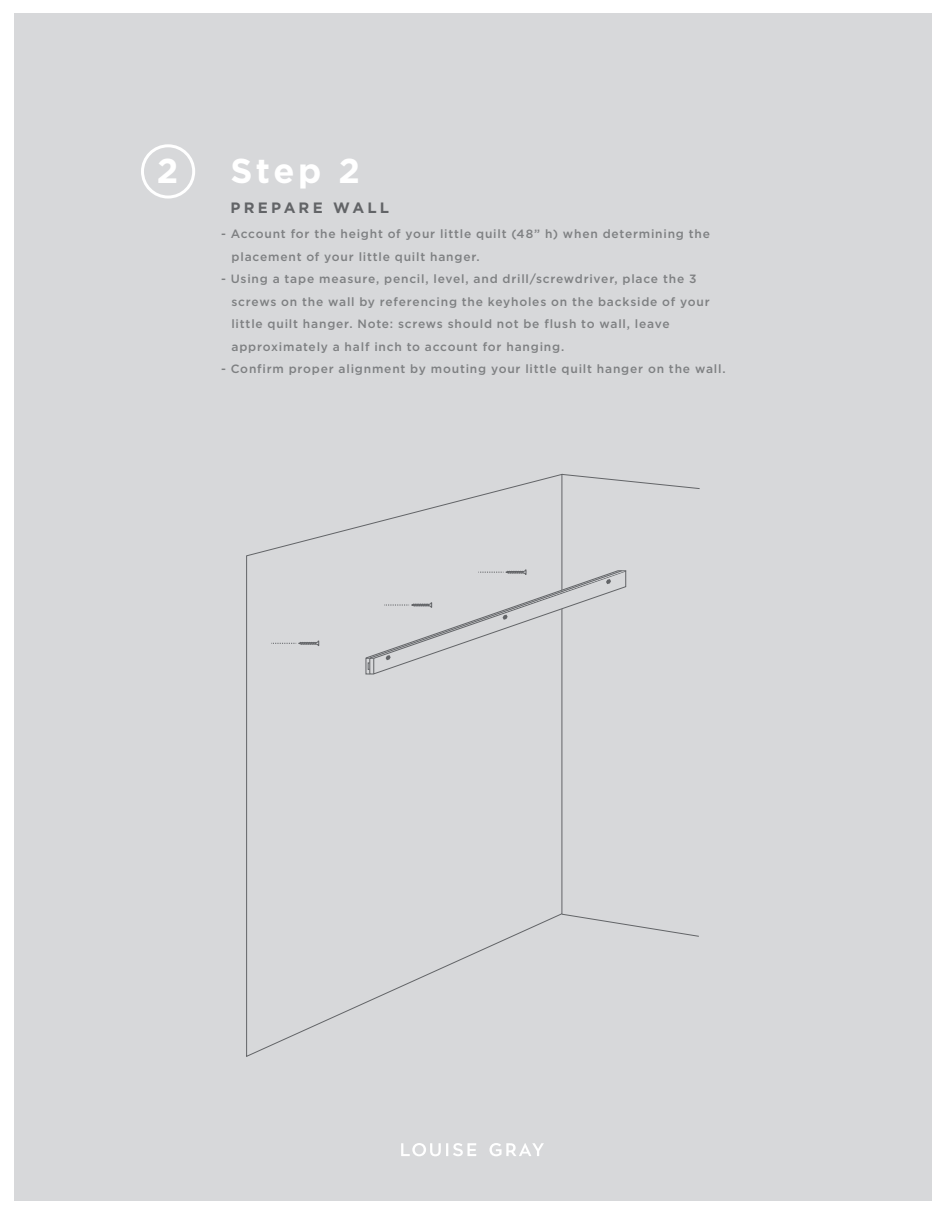
<style>
.page{position:relative;width:945px;height:1215px;background:#fff}
.page>*{position:absolute;margin:0;border:0;box-sizing:border-box;transform-origin:0 0}
.t1{font:700 34.5px "Gotham";color:#fff}
.t2{font:700 15px "Gotham";letter-spacing:.215em;color:#626467}
.t3{font:500 12px/22.5px "Gotham";letter-spacing:.065em;color:#7e8082}
</style>
<div class="page">
<div style="left:14px;top:13px;width:918px;height:1188px;background:#d7d8da"></div>
<svg style="left:401px;top:1143px;width:75px;height:13px"></svg>
<svg style="left:489px;top:1143px;width:55px;height:13px"></svg>
<div style="left:141px;top:144px;width:54px;height:55px;border:3px solid #fff;border-radius:50%"></div>
<svg style="left:246px;top:473px;width:317px;height:584px"></svg>
<svg style="left:561px;top:474px;width:139px;height:15px"></svg>
<svg style="left:561px;top:913px;width:138px;height:24px"></svg>
<svg style="left:271px;top:631px;width:48px;height:24px"></svg>
<svg style="left:365px;top:560px;width:262px;height:115px"></svg>
<h1 class="t1" style="left:157px;top:151px;width:23px">2</h1>
<h1 class="t1" style="left:231px;top:151px;width:131px">Step 2</h1>
<p class="t2" style="left:231px;top:199px;width:160px">PREPARE WALL</p>
<p class="t3" style="left:232px;top:223px;width:480px;text-indent:-11px">- Account for the height of your little quilt (48” h) when determining the placement of your little quilt hanger.</p>
<p class="t3" style="left:231px;top:268px;width:480px;text-indent:-10px">- Using a tape measure, pencil, level, and drill/screwdriver, place the 3 screws on the wall by referencing the keyholes on the backside of your little quilt hanger. Note: screws should not be flush to wall, leave approximately a half inch to account for hanging.</p>
<p class="t3" style="left:221px;top:358px;width:506px">- Confirm proper alignment by mouting your little quilt hanger on the wall.</p>
</div>
